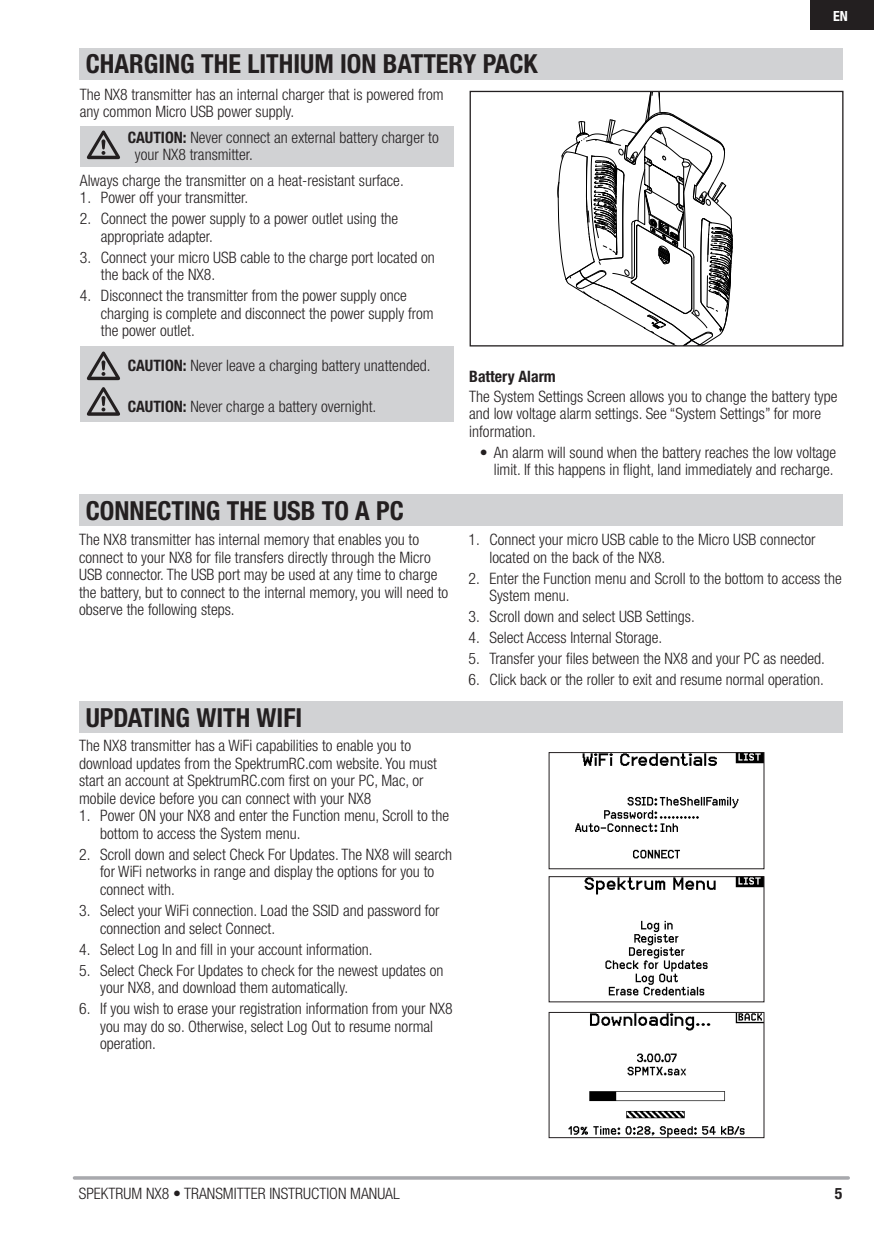
<style>
.page{position:relative;width:874px;height:1241px;background:#fff}
.page>*{position:absolute;margin:0;border:0;box-sizing:border-box;transform-origin:0 0}
.t1{font:700 condensed 26.25px "Helvetica Neue LT Std";color:#231f20}
.body{font:300 condensed 15.75px/17.5px "Helvetica Neue LT Std";color:#231f20}
.body-2{font:700 condensed 15.75px "Helvetica Neue LT Std";color:#231f20}
.t2{font:700 condensed 14px "Helvetica Neue LT Std";color:#fff}
.s1{font-weight:700}
</style>
<div class="page">
<svg style="left:74px;top:1176px;width:773px;height:3px;background:#adaeb2"></svg>
<div style="left:809px;top:0;width:64px;height:30px;background:#231f20"></div>
<div style="left:79px;top:48px;width:763px;height:31px;background:#d1d2d4"></div>
<div style="left:79px;top:494px;width:763px;height:32px;background:#d1d2d4"></div>
<div style="left:79px;top:700px;width:763px;height:32px;background:#d1d2d4"></div>
<div style="left:80px;top:346px;width:373px;height:76px;background:#d1d2d4"></div>
<div style="left:80px;top:126px;width:373px;height:40px;background:#d1d2d4"></div>
<svg style="left:87px;top:130px;width:33px;height:29px"></svg>
<svg style="left:87px;top:351px;width:33px;height:29px"></svg>
<svg style="left:87px;top:387px;width:33px;height:28px"></svg>
<svg style="left:557px;top:79px;width:235px;height:265px"></svg>
<div style="left:469px;top:91px;width:374px;height:255px;border:1px solid #231f20"></div>
<img style="left:584px;top:878px;width:178px;height:118px">
<div style="left:548px;top:876px;width:216px;height:126px;border:1px solid #231f20"></div>
<img style="left:575px;top:754px;width:187px;height:105px">
<div style="left:548px;top:752px;width:216px;height:117px;border:1px solid #231f20"></div>
<img style="left:568px;top:1013px;width:194px;height:122px">
<div style="left:548px;top:1011px;width:216px;height:126px;border:1px solid #231f20"></div>
<p class="t1" style="left:86px;top:48px;width:453px">CHARGING THE LITHIUM ION BATTERY PACK</p>
<p class="t2" style="left:832px;top:7px;width:16px">EN</p>
<p class="body" style="left:80px;top:85px;width:365px">The NX8 transmitter has an internal charger that is powered from any common Micro USB power supply.</p>
<p class="body" style="left:135px;top:128px;width:305px;text-indent:-7px"><span class="s1">CAUTION:</span> Never connect an external battery charger to your NX8 transmitter.</p>
<p class="body" style="left:80px;top:171px;width:325px">Always charge the transmitter on a heat-resistant surface.</p>
<p class="body" style="left:80px;top:189px;width:170px">1. Power off your transmitter.</p>
<p class="body" style="left:101px;top:210px;width:298px;text-indent:-21px">2. Connect the power supply to a power outlet using the appropriate adapter.</p>
<p class="body" style="left:101px;top:248px;width:335px;text-indent:-21px">3. Connect your micro USB cable to the charge port located on the back of the NX8.</p>
<p class="body" style="left:101px;top:287px;width:334px;text-indent:-21px">4. Disconnect the transmitter from the power supply once charging is complete and disconnect the power supply from the power outlet.</p>
<p class="body" style="left:128px;top:357px;width:304px"><span class="s1">CAUTION:</span> Never leave a charging battery unattended.</p>
<p class="body" style="left:128px;top:397px;width:250px"><span class="s1">CAUTION:</span> Never charge a battery overnight.</p>
<p class="t1" style="left:86px;top:495px;width:319px">CONNECTING THE USB TO A PC</p>
<p class="body-2" style="left:469px;top:367px;width:88px">Battery Alarm</p>
<p class="body" style="left:469px;top:387px;width:369px">The System Settings Screen allows you to change the battery type and low voltage alarm settings. See “System Settings” for more information.</p>
<p class="body" style="left:479px;top:443px;width:358px;text-align:right">• An alarm will sound when the battery reaches the low voltage limit. If this happens in flight, land immediately and recharge.</p>
<p class="body" style="left:79px;top:531px;width:370px">The NX8 transmitter has internal memory that enables you to connect to your NX8 for file transfers directly through the Micro USB connector. The USB port may be used at any time to charge the battery, but to connect to the internal memory, you will need to observe the following steps.</p>
<p class="body" style="left:489px;top:531px;width:327px;text-indent:-21px">1. Connect your micro USB cable to the Micro USB connector located on the back of the NX8.</p>
<p class="body" style="left:489px;top:569px;width:353px;text-indent:-21px">2. Enter the Function menu and Scroll to the bottom to access the<br>System menu.</p>
<p class="body" style="left:468px;top:608px;width:228px">3. Scroll down and select USB Settings.</p>
<p class="body" style="left:468px;top:629px;width:195px">4. Select Access Internal Storage.</p>
<p class="body" style="left:468px;top:650px;width:358px">5. Transfer your files between the NX8 and your PC as needed.</p>
<p class="body" style="left:468px;top:671px;width:356px">6. Click back or the roller to exit and resume normal operation.</p>
<p class="t1" style="left:86px;top:701px;width:218px">UPDATING WITH WIFI</p>
<p class="body" style="left:79px;top:736px;width:359px">The NX8 transmitter has a WiFi capabilities to enable you to download updates from the SpektrumRC.com website. You must start an account at SpektrumRC.com first on your PC, Mac, or mobile device before you can connect with your NX8</p>
<p class="body" style="left:100px;top:806px;width:350px;text-indent:-21px">1. Power ON your NX8 and enter the Function menu, Scroll to the bottom to access the System menu.</p>
<p class="body" style="left:100px;top:845px;width:353px;text-indent:-21px">2. Scroll down and select Check For Updates. The NX8 will search for WiFi networks in range and display the options for you to connect with.</p>
<p class="body" style="left:100px;top:901px;width:341px;text-indent:-21px">3. Select your WiFi connection. Load the SSID and password for connection and select Connect.</p>
<p class="body" style="left:79px;top:939px;width:295px">4. Select Log In and fill in your account information.</p>
<p class="body" style="left:100px;top:960px;width:345px;text-indent:-21px">5. Select Check For Updates to check for the newest updates on your NX8, and download them automatically.</p>
<p class="body" style="left:100px;top:999px;width:354px;text-indent:-21px">6. If you wish to erase your registration information from your NX8 you may do so. Otherwise, select Log Out to resume normal operation.</p>
<p class="body" style="left:79px;top:1184px;width:322px">SPEKTRUM NX8 • TRANSMITTER INSTRUCTION MANUAL</p>
<p class="body-2" style="left:834px;top:1183px;width:9px">5</p>
</div>
